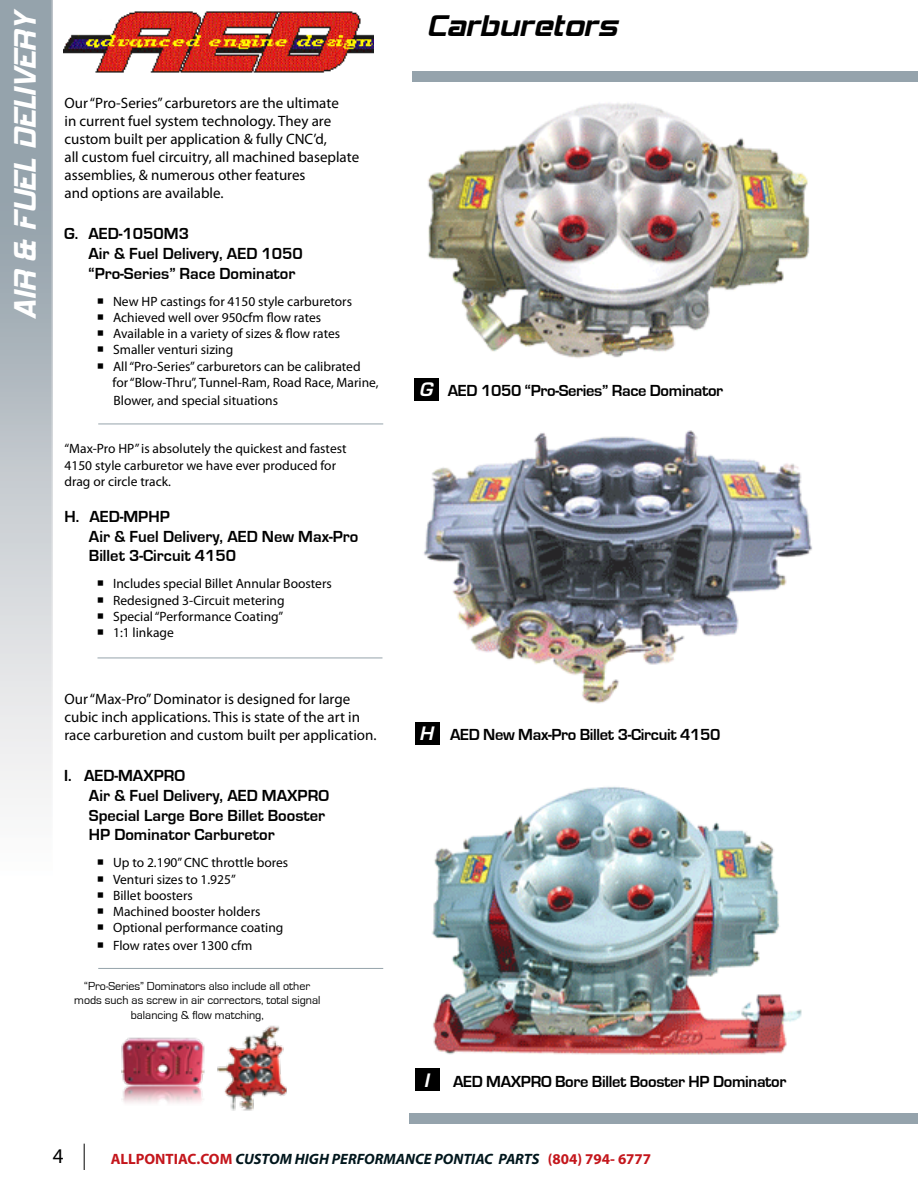
<style>
.page{position:relative;width:918px;height:1188px;background:#fff}
.page>*{position:absolute;margin:0;border:0;box-sizing:border-box;transform-origin:0 0}
.t1{font:37.5px "Hemi Head 426";color:#fff}
.t2{font:36px "Hemi Head 426";color:#000}
.t3{font:21px "Myriad Pro";color:#000}
.t4{font:italic 600 18px "Eurostile LT Std";color:#fff}
.t5{font:700 16.5px/19.8px "Eurostile";color:#000}
.t6{font:700 16.5px "Eurostile";letter-spacing:-.02em;color:#000}
.t7{font:15px/18px "Myriad Pro";color:#000}
.t8{font:italic 700 15px "Myriad Pro";color:#00161c}
.t9{font:13.5px/16.2px "Myriad Pro";color:#000}
.t10{font:12px/14.4px "Eurostile";color:#000;text-align:center}
.s1{font-family:"Eurostile LT Std";font-weight:600;font-style:italic;font-size:18px;color:#fff}
.s2{font-style:normal;color:#c4161c}
</style>
<div class="page">
<hr style="left:98px;top:424px;width:285px;height:1px;background:#95a3ab">
<hr style="left:98px;top:658px;width:284px;height:1px;background:#95a3ab">
<svg style="left:84px;top:1144px;width:1px;height:26px"></svg>
<img style="left:121px;top:1025px;width:166px;height:86px">
<img style="left:412px;top:103px;width:506px;height:1011px">
<hr style="left:98px;top:968px;width:285px;height:1px;background:#95a3ab">
<div style="left:412px;top:71px;width:506px;height:11px;background:#95a3ac"></div>
<div style="left:410px;top:1114px;width:506px;height:10px;background:#95a3ac"></div>
<svg style="left:916px;top:1114px;width:2px;height:10px"></svg>
<img style="left:63px;top:11px;width:310px;height:62px">
<div style="left:414px;top:378px;width:25px;height:22px;background:#000"></div>
<div style="left:416px;top:722px;width:24px;height:23px;background:#000"></div>
<div style="left:416px;top:1069px;width:24px;height:22px;background:#000"></div>
<img style="left:0;top:0;width:53px;height:798px">
<p class="t1" style="left:9px;top:320px;width:312px;rotate:-90deg">AIR &amp; FUEL DELIVERY</p>
<p class="t7" style="left:64px;top:94px;width:296px">Our “Pro-Series” carburetors are the ultimate<br>in current fuel system technology. They are custom built per application &amp; fully CNC’d,<br>all custom fuel circuitry, all machined baseplate assemblies, &amp; numerous other features<br>and options are available.</p>
<p class="t5" style="left:88px;top:224px;width:216px;text-indent:-24px">G. AED-1050M3<br>Air &amp; Fuel Delivery, AED 1050 “Pro-Series” Race Dominator</p>
<p class="t9" style="left:97px;top:293px;width:257px">○ New HP castings for 4150 style carburetors</p>
<p class="t9" style="left:97px;top:309px;width:226px">○ Achieved well over 950cfm flow rates</p>
<p class="t9" style="left:97px;top:325px;width:245px">○ Available in a variety of sizes &amp; flow rates</p>
<p class="t9" style="left:97px;top:342px;width:138px">○ Smaller venturi sizing</p>
<p class="t9" style="left:113px;top:358px;width:268px;text-indent:-16px">○ All “Pro-Series” carburetors can be calibrated for “Blow-Thru”, Tunnel-Ram, Road Race, Marine,</p>
<p class="t9" style="left:114px;top:392px;width:166px">Blower, and special situations</p>
<p class="t9" style="left:64px;top:441px;width:284px">“Max-Pro HP” is absolutely the quickest and fastest<br>4150 style carburetor we have ever produced for drag or circle track.</p>
<p class="t5" style="left:89px;top:507px;width:271px;text-indent:-24px">H. AED-MPHP<br>Air &amp; Fuel Delivery, AED New Max-Pro<br>Billet 3-Circuit 4150</p>
<p class="t9" style="left:97px;top:576px;width:236px">○ Includes special Billet Annular Boosters</p>
<p class="t9" style="left:97px;top:592px;width:189px">○ Redesigned 3-Circuit metering</p>
<p class="t9" style="left:97px;top:608px;width:188px">○ Special “Performance Coating”</p>
<p class="t9" style="left:97px;top:624px;width:78px">○ 1:1 linkage</p>
<p class="t7" style="left:64px;top:689px;width:314px">Our “Max-Pro” Dominator is designed for large cubic inch applications. This is state of the art in race carburetion and custom built per application.</p>
<p class="t5" style="left:89px;top:766px;width:242px;text-indent:-25px">I. AED-MAXPRO<br>Air &amp; Fuel Delivery, AED MAXPRO<br>Special Large Bore Billet Booster<br>HP Dominator Carburetor</p>
<p class="t9" style="left:97px;top:855px;width:193px">○ Up to 2.190” CNC throttle bores</p>
<p class="t9" style="left:97px;top:871px;width:140px">○ Venturi sizes to 1.925”</p>
<p class="t9" style="left:97px;top:887px;width:97px">○ Billet boosters</p>
<p class="t9" style="left:97px;top:903px;width:165px">○ Machined booster holders</p>
<p class="t9" style="left:97px;top:919px;width:188px">○ Optional performance coating</p>
<p class="t9" style="left:97px;top:937px;width:157px">○ Flow rates over 1300 cfm</p>
<p class="t10" style="left:74px;top:979px;width:248px">“Pro-Series” Dominators also include all other mods such as screw in air correctors, total signal balancing &amp; flow matching,</p>
<p class="t2" style="left:427px;top:10px;width:192px">Carburetors</p>
<p class="t6" style="left:419px;top:381px;width:305px"><span class="s1">G</span> AED 1050 “Pro-Series” Race Dominator</p>
<p class="t6" style="left:419px;top:726px;width:303px"><span class="s1">H</span> AED New Max-Pro Billet 3-Circuit 4150</p>
<p class="t4" style="left:424px;top:1069px;width:6px">I</p>
<p class="t6" style="left:453px;top:1073px;width:335px">AED MAXPRO Bore Billet Booster HP Dominator</p>
<p class="t3" style="left:53px;top:1143px;width:12px">4</p>
<p class="t8" style="left:111px;top:1150px;width:542px"><span class="s2">ALLPONTIAC.COM</span> CUSTOM HIGH PERFORMANCE PONTIAC PARTS <span class="s2">(804) 794- 6777</span></p>
</div>
